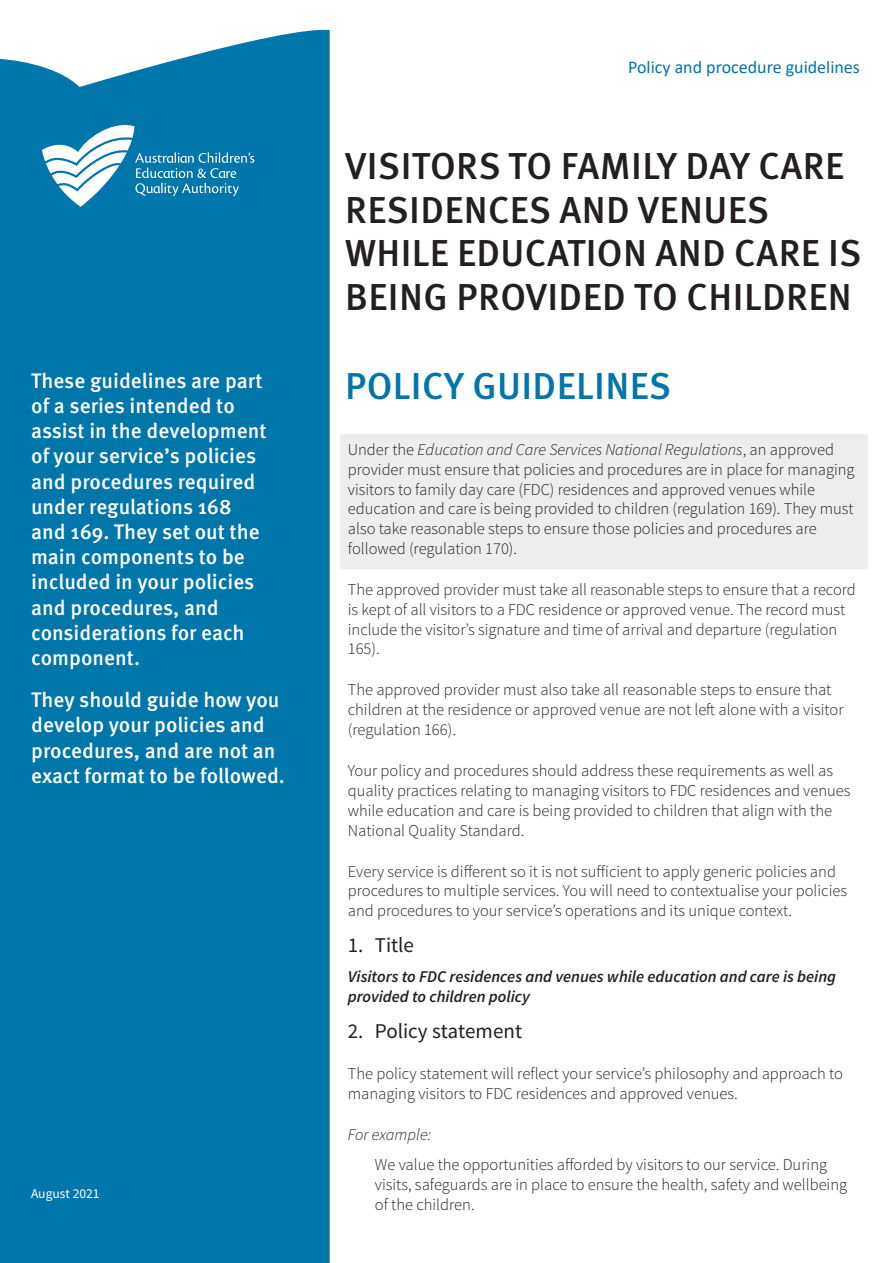
<style>
.page{position:relative;width:893px;height:1263px;background:#fff}
.page>*{position:absolute;margin:0;border:0;box-sizing:border-box;transform-origin:0 0}
._00_Black-header{font:500 37.5px/43.5px "Meta Pro";letter-spacing:.01em;color:#231f20}
._02_Blue-header{font:500 37.5px "Meta Pro";letter-spacing:.01em;color:#0076ab}
._01_Guidelines-text{font:500 21px/25.2px "Meta Pro";color:#fff}
.t1{font:21px "Source Sans Pro";color:#231f20}
.t2{font:18px "Calibri";color:#0076aa}
._04_Body{font:300 16.5px/19.8px "Source Sans Pro";color:#231f20}
._03_Body-shaded{font:300 16.5px/19.8px "Source Sans Pro";color:#231f20}
._08_Policy-statement{font:300 16.5px/19.8px "Source Sans Pro";color:#231f20}
._07_Title-bold-itali{font:italic 600 16.5px/19.8px "Source Sans Pro";color:#231f20}
._04_Body-2{font:italic 300 16.5px "Source Sans Pro";color:#231f20}
.t3{font:13.5px "Source Sans Pro";color:#fff}
.s1{font-style:italic}
</style>
<div class="page">
<div style="left:0;top:29px;width:330px;height:1234px;background:#0076aa"></div>
<div style="left:340px;top:434px;width:527px;height:135px;background:#ededee"></div>
<svg style="left:42px;top:120px;width:212px;height:87px"></svg>
<p class="_01_Guidelines-text" style="left:31px;top:368px;width:237px">These guidelines are part of a series intended to assist in the development of your service’s policies and procedures required under regulations 168 and 169. They set out the main components to be included in your policies and procedures, and considerations for each component.</p>
<p class="_01_Guidelines-text" style="left:31px;top:688px;width:255px">They should guide how you develop your policies and procedures, and are not an exact format to be followed.</p>
<p class="t3" style="left:31px;top:1185px;width:70px">August 2021</p>
<p class="t2" style="left:628px;top:55px;width:233px">Policy and procedure guidelines</p>
<p class="_00_Black-header" style="left:345px;top:146px;width:518px">VISITORS TO FAMILY DAY CARE<br>RESIDENCES AND VENUES<br>WHILE EDUCATION AND CARE IS<br>BEING PROVIDED TO CHILDREN</p>
<p class="_02_Blue-header" style="left:345px;top:362px;width:328px">POLICY GUIDELINES</p>
<p class="_03_Body-shaded" style="left:348px;top:440px;width:508px">Under the <span class="s1">Education and Care Services National Regulations</span>, an approved provider must ensure that policies and procedures are in place for managing visitors to family day care (FDC) residences and approved venues while education and care is being provided to children (regulation 169). They must also take reasonable steps to ensure those policies and procedures are followed (regulation 170).</p>
<p class="_04_Body" style="left:348px;top:580px;width:509px">The approved provider must take all reasonable steps to ensure that a record is kept of all visitors to a FDC residence or approved venue. The record must include the visitor’s signature and time of arrival and departure (regulation 165).</p>
<p class="_04_Body" style="left:348px;top:680px;width:497px">The approved provider must also take all reasonable steps to ensure that children at the residence or approved venue are not left alone with a visitor (regulation 166).</p>
<p class="_04_Body" style="left:348px;top:761px;width:504px">Your policy and procedures should address these requirements as well as quality practices relating to managing visitors to FDC residences and venues while education and care is being provided to children that align with the National Quality Standard.</p>
<p class="_04_Body" style="left:348px;top:861px;width:501px">Every service is different so it is not sufficient to apply generic policies and procedures to multiple services. You will need to contextualise your policies and procedures to your service’s operations and its unique context.</p>
<p class="t1" style="left:348px;top:932px;width:68px">1. Title</p>
<p class="_07_Title-bold-itali" style="left:348px;top:967px;width:490px">Visitors to FDC residences and venues while education and care is being provided to children policy</p>
<p class="t1" style="left:348px;top:1018px;width:176px">2. Policy statement</p>
<p class="_04_Body" style="left:348px;top:1064px;width:497px">The policy statement will reflect your service’s philosophy and approach to managing visitors to FDC residences and approved venues.</p>
<p class="_04_Body-2" style="left:348px;top:1124px;width:85px">For example:</p>
<p class="_08_Policy-statement" style="left:375px;top:1155px;width:474px">We value the opportunities afforded by visitors to our service. During visits, safeguards are in place to ensure the health, safety and wellbeing of the children.</p>
</div>
